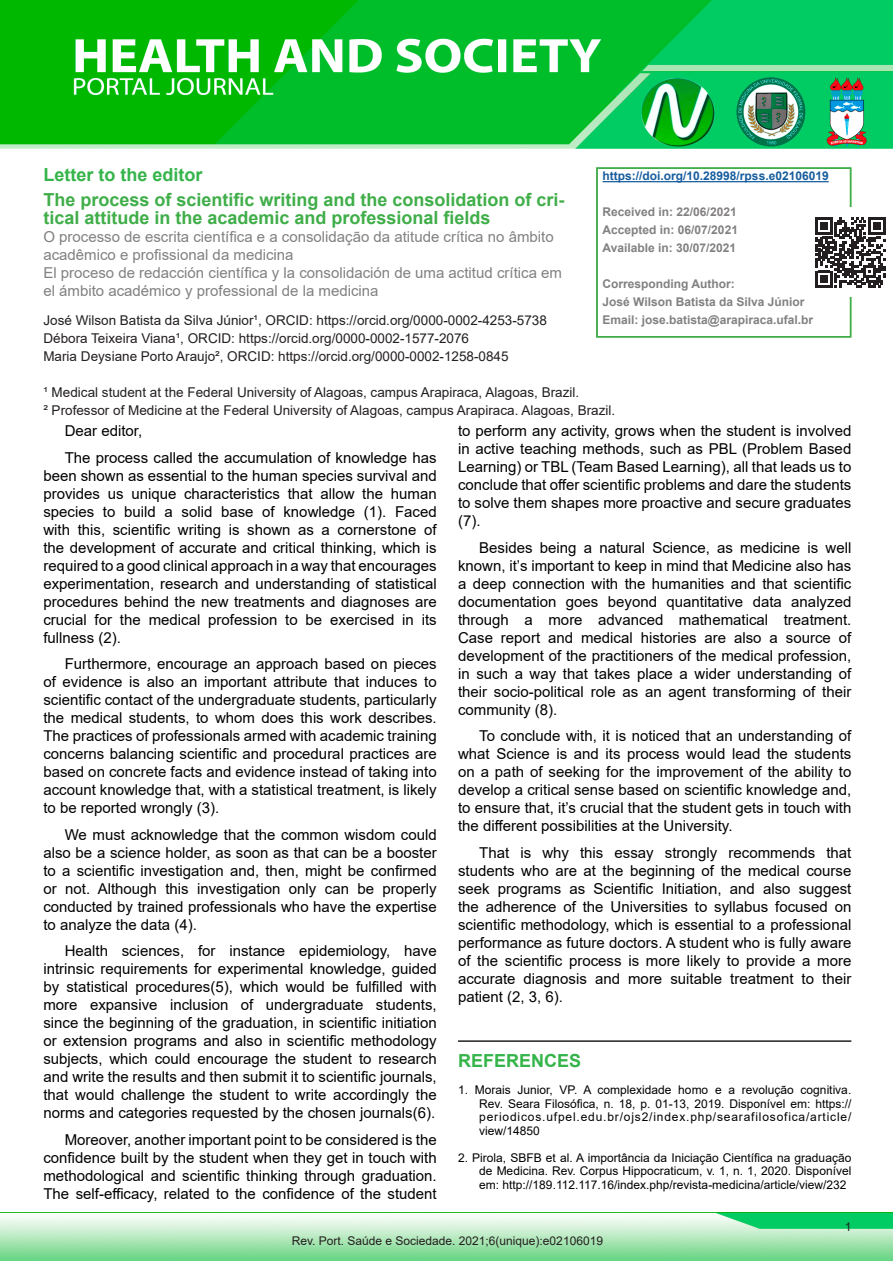
<style>
.page{position:relative;width:893px;height:1263px;background:#fff}
.page>*{position:absolute;margin:0;border:0;box-sizing:border-box;transform-origin:0 0}
.Título_1{font:700 18px/18px "Arial";color:#40ae49}
.Tipo_de_Trabalho___T{font:700 18px "Arial";color:#35b44a}
.Título_Referência_e{font:700 18px "Arial";color:#35b44a}
.Texto{font:15px/18px "Arial";color:#000;text-align:justify}
.Títulos_2_e_3{font:15px/18px "Arial";color:#828081}
.Autores{font:13.5px "Arial";color:#231f20}
.Referências{font:12px/13.5px "Arial";color:#000;text-align:justify}
.Caixinha_Informações{font:700 12px "Arial";color:#828081}
.Rodapé{font:12px "Arial";color:#231f20}
.Caixinha_Informações-2{font:700 12px "Arial";color:#175d9e}
.Numeração{font:12px "Arial";color:#231f20}
</style>
<div class="page">
<img style="left:1px;top:1212px;width:892px;height:48px">
<hr style="left:458px;top:1040px;width:393px;height:2px;background:#231f20">
<img style="left:0;top:0;width:893px;height:149px">
<div style="left:596px;top:167px;width:255px;height:170px;border:2px solid #40ae49"></div>
<hr style="left:603px;top:181px;width:226px;height:1px;background:#175d9e">
<div style="left:806px;top:208px;width:87px;height:89px;background:#fff"></div>
<svg style="left:815px;top:217px;width:70px;height:70px"></svg>
<p class="Tipo_de_Trabalho___T" style="left:43px;top:161px;width:161px">Letter to the editor</p>
<p class="Caixinha_Informações-2" style="left:603px;top:168px;width:228px">https://doi.org/10.28998/rpss.e02106019</p>
<p class="Caixinha_Informações" style="left:603px;top:204px;width:136px">Received in: 22/06/2021</p>
<p class="Caixinha_Informações" style="left:603px;top:222px;width:137px">Accepted in: 06/07/2021</p>
<p class="Caixinha_Informações" style="left:603px;top:240px;width:135px">Available in: 30/07/2021</p>
<p class="Caixinha_Informações" style="left:603px;top:276px;width:134px">Corresponding Author:</p>
<p class="Caixinha_Informações" style="left:603px;top:294px;width:203px">José Wilson Batista da Silva Júnior</p>
<p class="Caixinha_Informações" style="left:603px;top:312px;width:212px">Email: jose.batista@arapiraca.ufal.br</p>
<p class="Título_1" style="left:43px;top:191px;width:523px">The process of scientific writing and the consolidation of cri&shy;tical attitude in the academic and professional fields</p>
<p class="Títulos_2_e_3" style="left:43px;top:228px;width:512px">O processo de escrita científica e a consolidação da atitude crítica no âmbito acadêmico e profissional da medicina</p>
<p class="Títulos_2_e_3" style="left:43px;top:264px;width:520px">El proceso de redacción científica y la consolidación de uma actitud crítica em el ámbito académico y professional de la medicina</p>
<p class="Autores" style="left:43px;top:310px;width:505px">José Wilson Batista da Silva Júnior¹, ORCID: https://orcid.org/0000-0002-4253-5738</p>
<p class="Autores" style="left:43px;top:328px;width:427px">Débora Teixeira Viana¹, ORCID: https://orcid.org/0000-0002-1577-2076</p>
<p class="Autores" style="left:43px;top:346px;width:467px">Maria Deysiane Porto Araujo², ORCID: https://orcid.org/0000-0002-1258-0845</p>
<p class="Autores" style="left:43px;top:382px;width:537px">¹ Medical student at the Federal University of Alagoas, campus Arapiraca, Alagoas, Brazil.</p>
<p class="Autores" style="left:43px;top:400px;width:573px">² Professor of Medicine at the Federal University of Alagoas, campus Arapiraca. Alagoas, Brazil.</p>
<p class="Texto" style="left:65px;top:422px;width:79px">Dear editor,</p>
<p class="Texto" style="left:43px;top:448px;width:395px;text-indent:21px">The process called the accumulation of knowledge has been shown as essential to the human species survival and provides us unique characteristics that allow the human species to build a solid base of knowledge (1). Faced with this, scientific writing is shown as a cornerstone of the development of accurate and critical thinking, which is required to a good clinical approach in a way that encourages experimentation, research and understanding of statistical procedures behind the new treatments and diagnoses are crucial for the medical profession to be exercised in its fullness (2).</p>
<p class="Texto" style="left:43px;top:655px;width:395px;text-indent:21px">Furthermore, encourage an approach based on pieces of evidence is also an important attribute that induces to scientific contact of the undergraduate students, particularly the medical students, to whom does this work describes.<br>The practices of professionals armed with academic training concerns balancing scientific and procedural practices are based on concrete facts and evidence instead of taking into account knowledge that, with a statistical treatment, is likely to be reported wrongly (3).</p>
<p class="Texto" style="left:43px;top:825px;width:395px;text-indent:21px">We must acknowledge that the common wisdom could also be a science holder, as soon as that can be a booster to a scientific investigation and, then, might be confirmed or not. Although this investigation only can be properly conducted by trained professionals who have the expertise to analyze the data (4).</p>
<p class="Texto" style="left:43px;top:942px;width:395px;text-indent:21px">Health sciences, for instance epidemiology, have intrinsic requirements for experimental knowledge, guided by statistical procedures(5), which would be fulfilled with more expansive inclusion of undergraduate students, since the beginning of the graduation, in scientific initiation or extension programs and also in scientific methodology subjects, which could encourage the student to research and write the results and then submit it to scientific journals, that would challenge the student to write accordingly the norms and categories requested by the chosen journals(6).</p>
<p class="Texto" style="left:43px;top:1130px;width:395px;text-indent:21px">Moreover, another important point to be considered is the confidence built by the student when they get in touch with methodological and scientific thinking through graduation.<br>The self-efficacy, related to the confidence of the student</p>
<p class="Texto" style="left:458px;top:422px;width:395px">to perform any activity, grows when the student is involved in active teaching methods, such as PBL (Problem Based Learning) or TBL (Team Based Learning), all that leads us to conclude that offer scientific problems and dare the students to solve them shapes more proactive and secure graduates (7).</p>
<p class="Texto" style="left:458px;top:538px;width:395px;text-indent:21px">Besides being a natural Science, as medicine is well known, it’s important to keep in mind that Medicine also has a deep connection with the humanities and that scientific documentation goes beyond quantitative data analyzed through a more advanced mathematical treatment.<br>Case report and medical histories are also a source of development of the practitioners of the medical profession, in such a way that takes place a wider understanding of their socio-political role as an agent transforming of their community (8).</p>
<p class="Texto" style="left:458px;top:727px;width:395px;text-indent:21px">To conclude with, it is noticed that an understanding of what Science is and its process would lead the students on a path of seeking for the improvement of the ability to develop a critical sense based on scientific knowledge and, to ensure that, it’s crucial that the student gets in touch with the different possibilities at the University.</p>
<p class="Texto" style="left:458px;top:843px;width:395px;text-indent:21px">That is why this essay strongly recommends that students who are at the beginning of the medical course seek programs as Scientific Initiation, and also suggest the adherence of the Universities to syllabus focused on scientific methodology, which is essential to a professional performance as future doctors. A student who is fully aware of the scientific process is more likely to provide a more accurate diagnosis and more suitable treatment to their patient (2, 3, 6).</p>
<p class="Título_Referência_e" style="left:458px;top:1048px;width:125px">REFERENCES</p>
<p class="Referências" style="left:479px;top:1083px;width:374px;text-indent:-21px">1. Morais Junior, VP. A complexidade homo e a revolução cognitiva.<br>Rev. Seara Filosófica, n. 18, p. 01-13, 2019. Disponível em: https:// periodicos.ufpel.edu.br/ojs2/index.php/searafilosofica/article/ view/14850</p>
<p class="Referências" style="left:479px;top:1151px;width:374px;text-indent:-21px">2. Pirola, SBFB et al. A importância da Iniciação Científica na graduação de Medicina. Rev. Corpus Hippocraticum, v. 1, n. 1, 2020. Disponível em: http://189.112.117.16/index.php/revista-medicina/article/view/232</p>
<p class="Numeração" style="left:845px;top:1219px;width:8px">1</p>
<p class="Rodapé" style="left:292px;top:1232px;width:313px">Rev. Port. Saúde e Sociedade. 2021;6(unique):e02106019</p>
</div>
